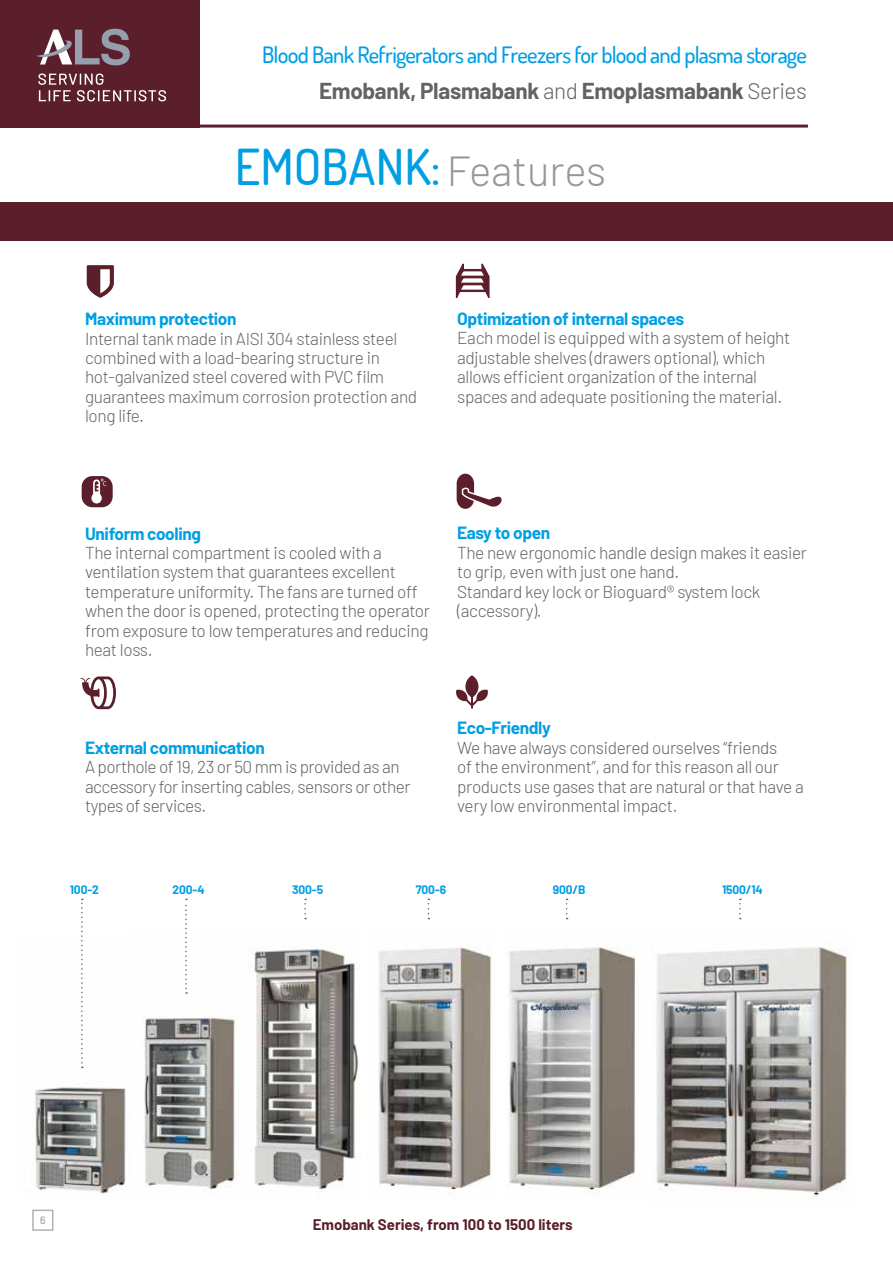
<style>
.page{position:relative;width:893px;height:1263px;background:#fff}
.page>*{position:absolute;margin:0;border:0;box-sizing:border-box;transform-origin:0 0}
.t1{font:500 49.5px "Dosis";color:#009fe3}
.t2{font:500 22.5px "Dosis";letter-spacing:-.035em;color:#009fe3}
.t3{font:700 22.5px "Barlow";letter-spacing:-.01em;color:#646363}
.t4{font:300 17.25px/19.5px "Barlow";letter-spacing:-.02em;color:#646363}
.t5{font:700 17.25px "Barlow";letter-spacing:-.02em;color:#009fe3}
.t6{font:700 15px "Barlow";color:#5a1f2a}
.t7{font:700 12px "Barlow";letter-spacing:-.01em;color:#009fe3}
.t8{font:300 10.5px "Barlow";color:#646363}
.s1{font-weight:300}
.s2{font-family:"Barlow";font-weight:300;font-size:42px;color:#989797}
</style>
<div class="page">
<div style="left:32px;top:1209px;width:21px;height:22px;border:2px solid #b3b2b2"></div>
<img style="left:251px;top:946px;width:107px;height:244px">
<img style="left:144px;top:992px;width:94px;height:197px">
<img style="left:35px;top:1066px;width:91px;height:128px">
<img style="left:378px;top:946px;width:114px;height:249px">
<svg style="left:87px;top:265px;width:27px;height:33px"></svg>
<svg style="left:455px;top:263px;width:35px;height:35px"></svg>
<svg style="left:81px;top:676px;width:35px;height:33px"></svg>
<svg style="left:457px;top:474px;width:45px;height:35px"></svg>
<svg style="left:456px;top:689px;width:32px;height:17px"></svg>
<svg style="left:465px;top:675px;width:13px;height:23px"></svg>
<hr style="left:471px;top:686px;width:2px;height:22px;background:#5a1f2a">
<div style="left:82px;top:476px;width:31px;height:31px;background:#5a1f2a;border-radius:11px"></div>
<svg style="left:91px;top:478px;width:15px;height:25px"></svg>
<div style="left:0;top:203px;width:893px;height:38px;background:#5a1f2a"></div>
<img style="left:509px;top:946px;width:126px;height:245px">
<img style="left:656px;top:947px;width:192px;height:250px">
<svg style="left:81px;top:899px;width:2px;height:169px"></svg>
<svg style="left:185px;top:899px;width:2px;height:95px"></svg>
<svg style="left:304px;top:899px;width:2px;height:20px"></svg>
<svg style="left:739px;top:899px;width:2px;height:20px"></svg>
<svg style="left:566px;top:899px;width:2px;height:20px"></svg>
<hr style="left:0;top:125px;width:808px;height:3px;background:#5a1f2a">
<div style="left:0;top:0;width:200px;height:128px;background:#5a1f2a"></div>
<svg style="left:36px;top:29px;width:94px;height:36px"></svg>
<svg style="left:38px;top:74px;width:128px;height:27px"></svg>
<h2 class="t2" style="left:262px;top:40px;width:546px">Blood Bank Refrigerators and Freezers for blood and plasma storage</h2>
<h2 class="t3" style="left:319px;top:74px;width:489px">Emobank, Plasmabank <span class="s1">and</span> Emoplasmabank <span class="s1">Series</span></h2>
<h1 class="t1" style="left:235px;top:134px;width:373px">EMOBANK:<span class="s2">Features</span></h1>
<p class="t5" style="left:85px;top:306px;width:153px">Maximum protection</p>
<p class="t4" style="left:85px;top:327px;width:334px">Internal tank made in AISI 304 stainless steel combined with a load-bearing structure in hot-galvanized steel covered with PVC film guarantees maximum corrosion protection and long life.</p>
<p class="t5" style="left:457px;top:306px;width:228px">Optimization of internal spaces</p>
<p class="t4" style="left:457px;top:327px;width:335px">Each model is equipped with a system of height adjustable shelves (drawers optional), which allows efficient organization of the internal spaces and adequate positioning the material.</p>
<p class="t5" style="left:85px;top:520px;width:118px">Uniform cooling</p>
<p class="t4" style="left:85px;top:542px;width:346px">The internal compartment is cooled with a ventilation system that guarantees excellent temperature uniformity. The fans are turned off when the door is opened, protecting the operator from exposure to low temperatures and reducing heat loss.</p>
<p class="t5" style="left:85px;top:735px;width:181px">External communication</p>
<p class="t4" style="left:85px;top:756px;width:327px">A porthole of 19, 23 or 50 mm is provided as an accessory for inserting cables, sensors or other types of services.</p>
<p class="t5" style="left:457px;top:520px;width:95px">Easy to open</p>
<p class="t4" style="left:457px;top:542px;width:351px">The new ergonomic handle design makes it easier to grip, even with just one hand.<br>Standard key lock or Bioguard® system lock (accessory).</p>
<p class="t5" style="left:457px;top:715px;width:95px">Eco-Friendly</p>
<p class="t4" style="left:457px;top:737px;width:348px">We have always considered ourselves “friends<br>of the environment”, and for this reason all our products use gases that are natural or that have a very low environmental impact.</p>
<p class="t7" style="left:70px;top:881px;width:31px">100-2</p>
<p class="t7" style="left:173px;top:881px;width:34px">200-4</p>
<p class="t7" style="left:292px;top:881px;width:33px">300-5</p>
<p class="t7" style="left:416px;top:881px;width:32px">700-6</p>
<p class="t7" style="left:553px;top:881px;width:34px">900/B</p>
<p class="t7" style="left:722px;top:881px;width:42px">1500/14</p>
<p class="t8" style="left:40px;top:1212px;width:7px">6</p>
<p class="t6" style="left:313px;top:1213px;width:261px">Emobank Series, from 100 to 1500 liters</p>
</div>
